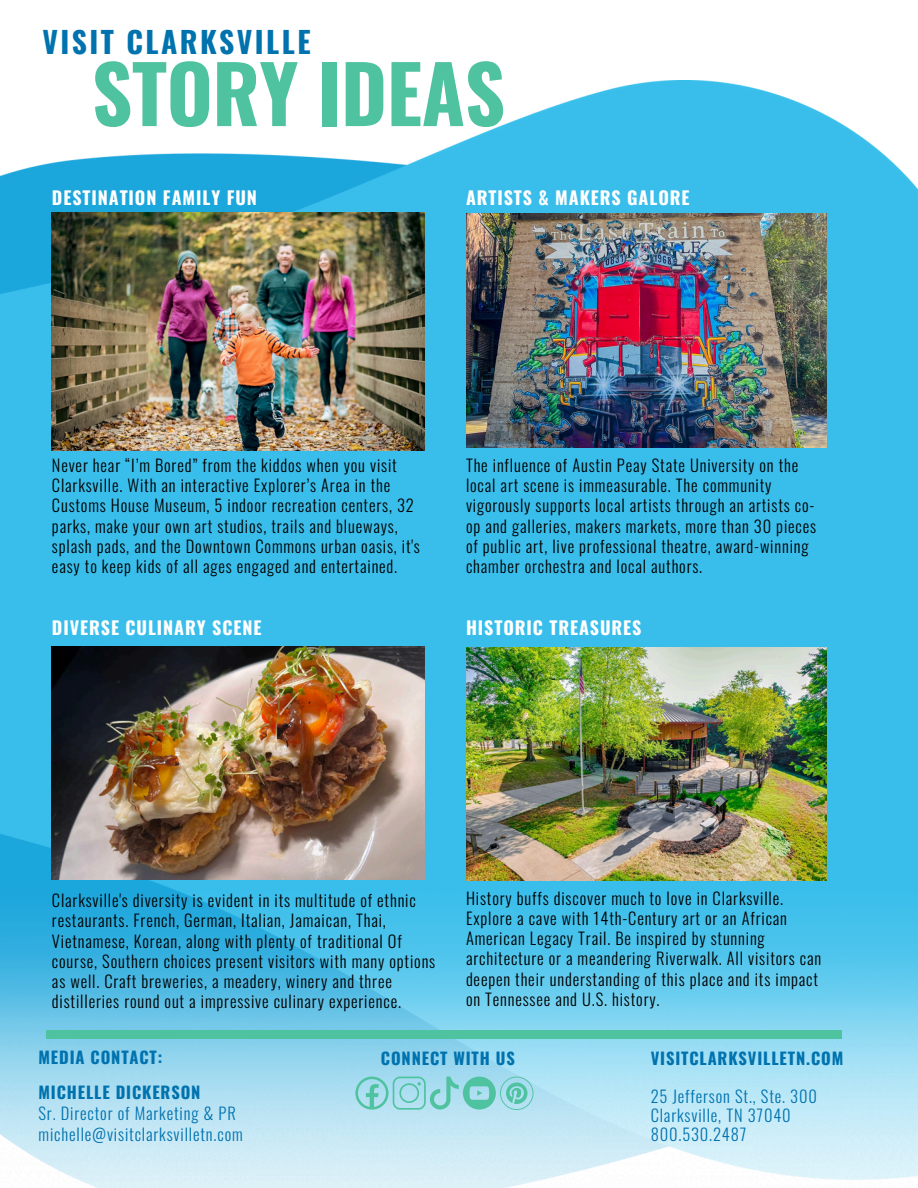
<style>
.page{position:relative;width:918px;height:1188px;background:#fff}
.page>*{position:absolute;margin:0;border:0;box-sizing:border-box;transform-origin:0 0}
.t1{font:700 79.05px "Oswald";letter-spacing:-.005em;color:#4fc2a0}
.t2{font:700 29.7px "Oswald";letter-spacing:.08em;color:#0072ae}
.t3{font:700 18px "Oswald";letter-spacing:.05em;color:#fff}
.t4{font:300 16.5px/20.2px "Oswald";letter-spacing:.05em;color:#000}
.t5{font:300 16.5px/19.2px "Oswald";letter-spacing:.05em;color:#0072ae}
.t6{font:700 16.5px/34.8px "Oswald";letter-spacing:.05em;color:#0072ae}
</style>
<div class="page">
<img style="left:0;top:80px;width:918px;height:806px">
<img style="left:0;top:886px;width:918px;height:302px">
<img style="left:52px;top:213px;width:372px;height:237px">
<img style="left:466px;top:214px;width:360px;height:234px">
<img style="left:52px;top:646px;width:372px;height:233px">
<img style="left:466px;top:647px;width:360px;height:233px">
<div style="left:47px;top:1030px;width:795px;height:8px;background:#4fc2a0"></div>
<svg style="left:355px;top:1077px;width:178px;height:33px;background:#8ed5d6"></svg>
<h1 class="t2" style="left:42px;top:19px;width:270px">VISIT CLARKSVILLE</h1>
<p class="t1" style="left:92px;top:32px;width:415px">STORY IDEAS</p>
<h3 class="t3" style="left:52px;top:184px;width:207px">DESTINATION FAMILY FUN</h3>
<p class="t3" style="left:466px;top:184px;width:225px">ARTISTS &amp; MAKERS GALORE</p>
<h2 class="t4" style="left:52px;top:454px;width:370px">Never hear “I’m Bored” from the kiddos when you visit Clarksville. With an interactive Explorer’s Area in the Customs House Museum, 5 indoor recreation centers, 32 parks, make your own art studios, trails and blueways, splash pads, and the Downtown Commons urban oasis, it's easy to keep kids of all ages engaged and entertained.</h2>
<p class="t3" style="left:52px;top:614px;width:211px">DIVERSE CULINARY SCENE</p>
<p class="t4" style="left:466px;top:454px;width:352px">The influence of Austin Peay State University on the local art scene is immeasurable. The community vigorously supports local artists through an artists co&shy;op and galleries, makers markets, more than 30 pieces of public art, live professional theatre, award-winning chamber orchestra and local authors.</p>
<h3 class="t3" style="left:466px;top:614px;width:177px">HISTORIC TREASURES</h3>
<h3 class="t4" style="left:52px;top:890px;width:385px">Clarksville's diversity is evident in its multitude of ethnic restaurants. French, German, Italian, Jamaican, Thai, Vietnamese, Korean, along with plenty of traditional Of course, Southern choices present visitors with many options as well. Craft breweries, a meadery, winery and three distilleries round out a impressive culinary experience.</h3>
<p class="t4" style="left:466px;top:887px;width:357px">History buffs discover much to love in Clarksville.<br>Explore a cave with 14th-Century art or an African American Legacy Trail. Be inspired by stunning architecture or a meandering Riverwalk. All visitors can deepen their understanding of this place and its impact on Tennessee and U.S. history.</p>
<p class="t6" style="left:39px;top:1039px;width:163px">MEDIA CONTACT:<br>MICHELLE DICKERSON</p>
<p class="t5" style="left:39px;top:1102px;width:206px;line-height:21.3px">Sr. Director of Marketing &amp; PR michelle@visitclarksvilletn.com</p>
<h3 class="t6" style="left:381px;top:1040px;width:135px">CONNECT WITH US</h3>
<p class="t6" style="left:651px;top:1040px;width:194px">VISITCLARKSVILLETN.COM</p>
<p class="t5" style="left:651px;top:1086px;width:168px">25 Jefferson St., Ste. 300<br>Clarksville, TN 37040<br>800.530.2487</p>
</div>
